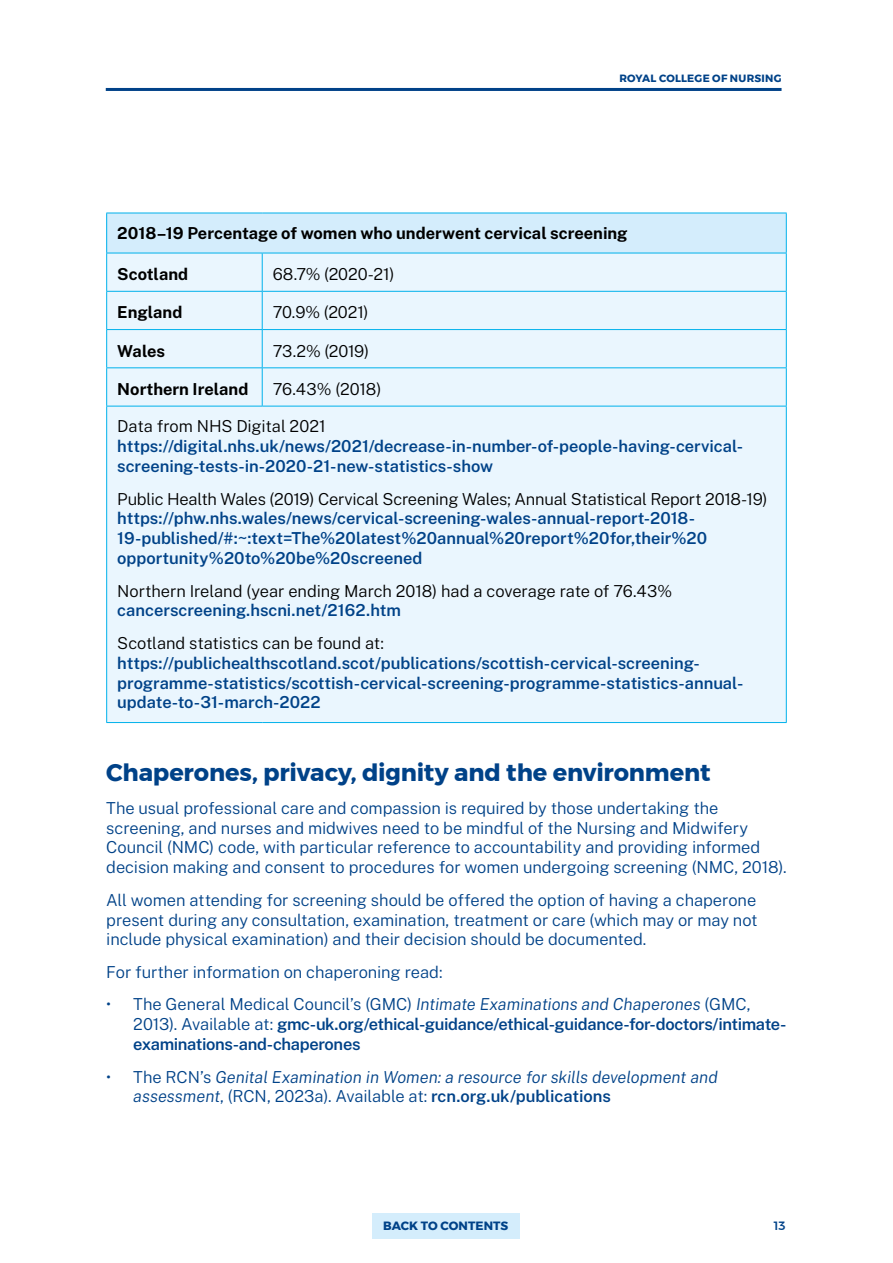
<style>
.page{position:relative;width:893px;height:1263px;background:#fff}
.page>*{position:absolute;margin:0;border:0;box-sizing:border-box;transform-origin:0 0}
.t1{font:700 24px "Montserrat";letter-spacing:-.01em;color:#004288}
.t2{font:300 16.5px/19.8px "Public Sans";letter-spacing:-.005em;color:#004288}
.t3{font:600 16.5px/19.8px "Public Sans";letter-spacing:-.005em;color:#004288}
.t4{font:300 16.5px "Public Sans";letter-spacing:-.01em;color:#000}
.t5{font:600 16.5px/19.8px "Public Sans";letter-spacing:-.025em;color:#004288}
.t6{font:italic 100 16.5px/19.8px "Public Sans";letter-spacing:-.01em;color:#004288}
.t7{font:700 16.5px "Public Sans";color:#000}
.t8{font:700 12px "Montserrat";color:#004288}
.t9{font:500 12px "Montserrat";color:#004288}
.t10{font:700 10.5px "Montserrat";letter-spacing:.02em;color:#004288}
.s1{font-weight:300}
.s2{font-weight:100;font-style:italic}
.s3{font-weight:300;font-style:normal}
.s4{font-weight:600;font-style:normal}
</style>
<div class="page">
<hr style="left:106px;top:88px;width:675px;height:3px;background:#004288">
<div style="left:372px;top:1213px;width:148px;height:25px;background:#d4edfc"></div>
<div style="left:107px;top:213px;width:679px;height:40px;background:#d4edfc"></div>
<div style="left:107px;top:254px;width:679px;height:468px;background:#eaf6fe"></div>
<hr style="left:106px;top:213px;width:1px;height:40px;background:#00b1eb">
<hr style="left:106px;top:213px;width:156px;height:1px;background:#00b1eb">
<hr style="left:262px;top:213px;width:525px;height:1px;background:#00b1eb">
<hr style="left:786px;top:213px;width:1px;height:40px;background:#00b1eb">
<hr style="left:106px;top:253px;width:1px;height:38px;background:#00b1eb">
<hr style="left:106px;top:253px;width:156px;height:1px;background:#00b1eb">
<hr style="left:262px;top:253px;width:1px;height:38px;background:#00b1eb">
<hr style="left:262px;top:253px;width:525px;height:1px;background:#00b1eb">
<hr style="left:786px;top:253px;width:1px;height:38px;background:#00b1eb">
<hr style="left:106px;top:292px;width:1px;height:37px;background:#00b1eb">
<hr style="left:106px;top:330px;width:1px;height:37px;background:#00b1eb">
<hr style="left:106px;top:368px;width:1px;height:38px;background:#00b1eb">
<hr style="left:106px;top:406px;width:1px;height:316px;background:#00b1eb">
<hr style="left:106px;top:291px;width:156px;height:1px;background:#00b1eb">
<hr style="left:106px;top:329px;width:156px;height:1px;background:#00b1eb">
<hr style="left:106px;top:367px;width:156px;height:1px;background:#00b1eb">
<hr style="left:106px;top:406px;width:156px;height:1px;background:#00b1eb">
<hr style="left:106px;top:722px;width:156px;height:1px;background:#00b1eb">
<hr style="left:262px;top:722px;width:525px;height:1px;background:#00b1eb">
<hr style="left:262px;top:292px;width:1px;height:37px;background:#00b1eb">
<hr style="left:262px;top:330px;width:1px;height:37px;background:#00b1eb">
<hr style="left:262px;top:368px;width:1px;height:38px;background:#00b1eb">
<hr style="left:262px;top:291px;width:525px;height:1px;background:#00b1eb">
<hr style="left:262px;top:329px;width:525px;height:1px;background:#00b1eb">
<hr style="left:262px;top:367px;width:525px;height:1px;background:#00b1eb">
<hr style="left:262px;top:406px;width:525px;height:1px;background:#00b1eb">
<hr style="left:786px;top:292px;width:1px;height:37px;background:#00b1eb">
<hr style="left:786px;top:330px;width:1px;height:37px;background:#00b1eb">
<hr style="left:786px;top:368px;width:1px;height:38px;background:#00b1eb">
<hr style="left:786px;top:406px;width:1px;height:316px;background:#00b1eb">
<p class="t10" style="left:619px;top:70px;width:163px">ROYAL COLLEGE OF NURSING</p>
<p class="t7" style="left:117px;top:221px;width:512px">2018–19 Percentage of women who underwent cervical screening</p>
<p class="t7" style="left:117px;top:262px;width:72px">Scotland</p>
<p class="t4" style="left:273px;top:262px;width:123px">68.7% (2020-21)</p>
<p class="t7" style="left:117px;top:300px;width:67px">England</p>
<p class="t4" style="left:273px;top:300px;width:97px">70.9% (2021)</p>
<p class="t7" style="left:117px;top:339px;width:49px">Wales</p>
<p class="t4" style="left:273px;top:339px;width:98px">73.2% (2019)</p>
<p class="t7" style="left:117px;top:377px;width:133px">Northern Ireland</p>
<p class="t4" style="left:273px;top:377px;width:110px">76.43% (2018)</p>
<p class="t4" style="left:117px;top:414px;width:210px">Data from NHS Digital 2021</p>
<p class="t3" style="left:117px;top:435px;width:627px">https://digital.nhs.uk/news/2021/decrease-in-number-of-people-having-cervical&shy;screening-tests-in-2020-21-new-statistics-show</p>
<p class="t4" style="left:117px;top:487px;width:652px">Public Health Wales (2019) Cervical Screening Wales; Annual Statistical Report 2018-19)</p>
<p class="t3" style="left:117px;top:507px;width:591px">https://phw.nhs.wales/news/cervical-screening-wales-annual-report-2018-<br>19-published/#:~:text=The%20latest%20annual%20report%20for,their%20 opportunity%20to%20be%20screened</p>
<p class="t4" style="left:117px;top:579px;width:556px">Northern Ireland (year ending March 2018) had a coverage rate of 76.43%</p>
<p class="t3" style="left:117px;top:599px;width:285px">cancerscreening.hscni.net/2162.htm</p>
<p class="t4" style="left:117px;top:631px;width:268px">Scotland statistics can be found at:</p>
<p class="t3" style="left:117px;top:652px;width:628px">https://publichealthscotland.scot/publications/scottish-cervical-screening&shy;programme-statistics/scottish-cervical-screening-programme-statistics-annual&shy;update-to-31-march-2022</p>
<h1 class="t1" style="left:106px;top:753px;width:606px">Chaperones, privacy, dignity and the environment</h1>
<p class="t2" style="left:106px;top:797px;width:682px">The usual professional care and compassion is required by those undertaking the screening, and nurses and midwives need to be mindful of the Nursing and Midwifery Council (NMC) code, with particular reference to accountability and providing informed decision making and consent to procedures for women undergoing screening (NMC, 2018).</p>
<p class="t2" style="left:106px;top:889px;width:653px;text-align:justify">All women attending for screening should be offered the option of having a chaperone present during any consultation, examination, treatment or care (which may or may not include physical examination) and their decision should be documented.</p>
<p class="t2" style="left:106px;top:961px;width:338px">For further information on chaperoning read:</p>
<p class="t5" style="left:133px;top:993px;width:655px;text-indent:-27px"><span class="s1">• The General Medical Council’s (GMC)</span> <span class="s2">Intimate Examinations and Chaperones</span> <span class="s1">(GMC,<br>2013). Available at:</span> gmc-uk.org/ethical-guidance/ethical-guidance-for-doctors/intimate&shy;examinations-and-chaperones</p>
<p class="t6" style="left:133px;top:1066px;width:586px;text-indent:-27px"><span class="s3">• The RCN’s</span> Genital Examination in Women: a resource for skills development and assessment<span class="s3">, (RCN, 2023a). Available at:</span> <span class="s4">rcn.org.uk/publications</span></p>
<p class="t8" style="left:383px;top:1216px;width:127px">BACK TO CONTENTS</p>
<p class="t9" style="left:774px;top:1216px;width:13px">13</p>
</div>
